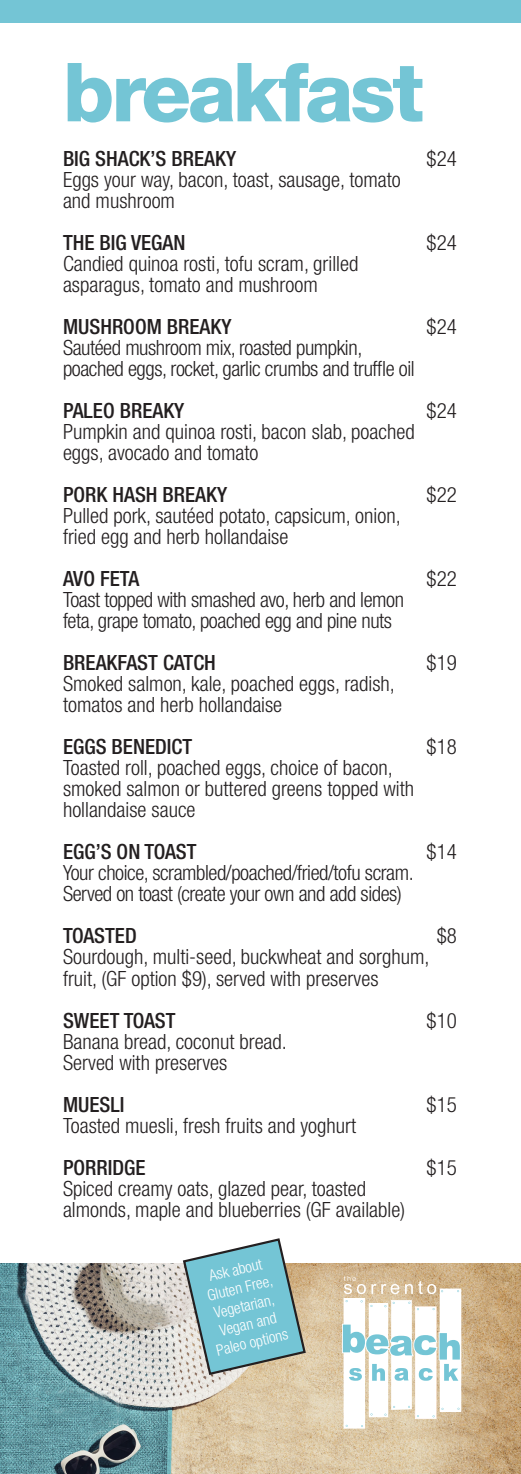
<style>
.page{position:relative;width:521px;height:1474px;background:#fff}
.page>*{position:absolute;margin:0;border:0;box-sizing:border-box;transform-origin:0 0}
.t1{font:800 81.55px "Helvetica Neue LT Std";letter-spacing:-.04em;color:#74c5d5}
.t2{font:300 condensed 21px/21px "Helvetica Neue LT Std";color:#231f20}
.t3{font:300 condensed 21px/21px "Helvetica Neue LT Std";letter-spacing:-.02em;color:#231f20}
.t4{font:500 condensed 21px "Helvetica Neue LT Std";color:#231f20}
.t5{font:300 condensed 15.4px/18.6px "Helvetica Neue LT Std";color:#fff;text-align:center}
</style>
<div class="page">
<img style="left:0;top:1263px;width:521px;height:210px">
<svg style="left:342px;top:1275px;width:119px;height:153px"></svg>
<div style="left:0;top:0;width:521px;height:22px;background:#74c5d5"></div>
<svg style="left:181px;top:1238px;width:126px;height:138px;background:#95c3c8"></svg>
<h1 class="t1" style="left:63px;top:44px;width:362px">breakfast</h1>
<p class="t4" style="left:63px;top:146px;width:175px">BIG SHACK’S BREAKY</p>
<p class="t2" style="left:427px;top:148px;width:32px">$24</p>
<p class="t2" style="left:63px;top:169px;width:339px">Eggs your way, bacon, toast, sausage, tomato and mushroom</p>
<p class="t4" style="left:63px;top:230px;width:124px">THE BIG VEGAN</p>
<p class="t2" style="left:427px;top:232px;width:32px">$24</p>
<p class="t2" style="left:63px;top:253px;width:297px">Candied quinoa rosti, tofu scram, grilled asparagus, tomato and mushroom</p>
<p class="t4" style="left:63px;top:314px;width:170px">MUSHROOM BREAKY</p>
<p class="t2" style="left:427px;top:316px;width:32px">$24</p>
<p class="t3" style="left:63px;top:337px;width:353px">Sautéed mushroom mix, roasted pumpkin, poached eggs, rocket, garlic crumbs and truffle oil</p>
<p class="t4" style="left:63px;top:398px;width:123px">PALEO BREAKY</p>
<p class="t2" style="left:427px;top:400px;width:32px">$24</p>
<p class="t2" style="left:63px;top:421px;width:353px">Pumpkin and quinoa rosti, bacon slab, poached eggs, avocado and tomato</p>
<p class="t4" style="left:63px;top:482px;width:166px">PORK HASH BREAKY</p>
<p class="t2" style="left:427px;top:484px;width:32px">$22</p>
<p class="t2" style="left:63px;top:505px;width:339px">Pulled pork, sautéed potato, capsicum, onion, fried egg and herb hollandaise</p>
<p class="t4" style="left:63px;top:566px;width:78px">AVO FETA</p>
<p class="t2" style="left:427px;top:568px;width:32px">$22</p>
<p class="t3" style="left:63px;top:589px;width:343px">Toast topped with smashed avo, herb and lemon feta, grape tomato, poached egg and pine nuts</p>
<p class="t4" style="left:63px;top:650px;width:154px">BREAKFAST CATCH</p>
<p class="t2" style="left:427px;top:652px;width:32px">$19</p>
<p class="t2" style="left:63px;top:673px;width:333px">Smoked salmon, kale, poached eggs, radish, tomatos and herb hollandaise</p>
<p class="t4" style="left:63px;top:734px;width:131px">EGGS BENEDICT</p>
<p class="t2" style="left:427px;top:736px;width:32px">$18</p>
<p class="t2" style="left:63px;top:757px;width:352px">Toasted roll, poached eggs, choice of bacon, smoked salmon or buttered greens topped with hollandaise sauce</p>
<p class="t4" style="left:63px;top:839px;width:135px">EGG’S ON TOAST</p>
<p class="t2" style="left:427px;top:841px;width:32px">$14</p>
<p class="t3" style="left:63px;top:862px;width:352px">Your choice, scrambled/poached/fried/tofu scram.<br>Served on toast (create your own and add sides)</p>
<p class="t4" style="left:63px;top:923px;width:75px">TOASTED</p>
<p class="t2" style="left:437px;top:925px;width:22px">$8</p>
<p class="t2" style="left:63px;top:946px;width:368px">Sourdough, multi-seed, buckwheat and sorghum, fruit, (GF option $9), served with preserves</p>
<p class="t4" style="left:63px;top:1007px;width:114px">SWEET TOAST</p>
<p class="t2" style="left:427px;top:1009px;width:32px">$10</p>
<p class="t2" style="left:63px;top:1030px;width:225px">Banana bread, coconut bread.<br>Served with preserves</p>
<p class="t4" style="left:63px;top:1091px;width:63px">MUESLI</p>
<p class="t2" style="left:427px;top:1093px;width:32px">$15</p>
<p class="t2" style="left:63px;top:1114px;width:295px">Toasted muesli, fresh fruits and yoghurt</p>
<p class="t4" style="left:63px;top:1154px;width:84px">PORRIDGE</p>
<p class="t2" style="left:427px;top:1156px;width:32px">$15</p>
<p class="t2" style="left:63px;top:1177px;width:343px">Spiced creamy oats, glazed pear, toasted almonds, maple and blueberries (GF available)</p>
<p class="t5" style="left:198px;top:1268px;width:75px;rotate:-13deg">Ask about<br>Gluten Free,<br>Vegetarian,<br>Vegan and<br>Paleo options</p>
</div>
